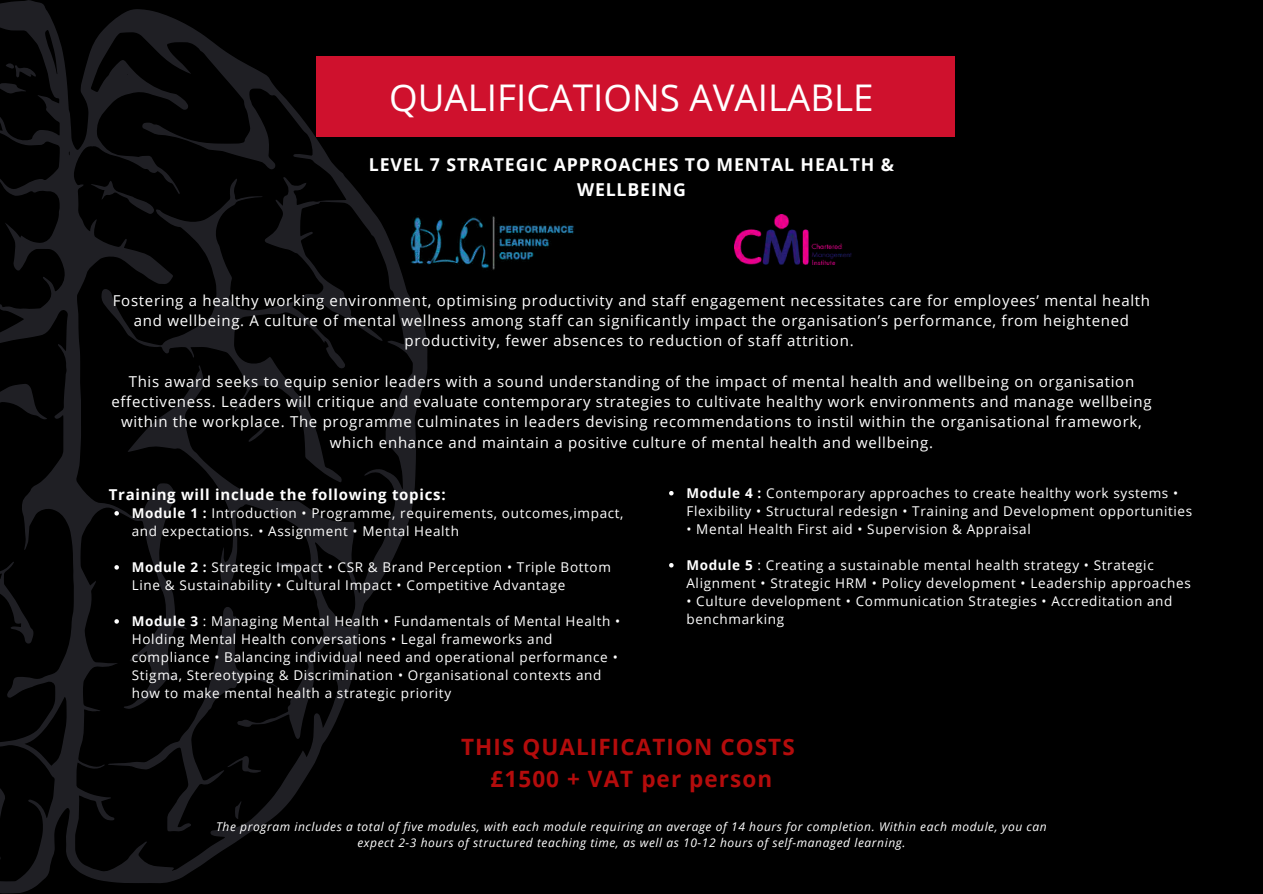
<style>
.page{position:relative;width:1263px;height:894px;background:#fff}
.page>*{position:absolute;margin:0;border:0;box-sizing:border-box;transform-origin:0 0}
.t1{font:36.75px "Open Sans";color:#fff}
.t2{font:700 22.5px/31.5px "Open Sans";letter-spacing:.05em;color:#b40c0c;text-align:center}
.t3{font:700 17.7px/24.8px "Open Sans";letter-spacing:.05em;color:#fff;text-align:center}
.t4{font:15px/20.2px "Open Sans";letter-spacing:.05em;color:#fff;text-align:center}
.t5{font:700 15px "Open Sans";letter-spacing:.05em;color:#fff}
.t6{font:13.5px/18px "Open Sans";letter-spacing:.05em;color:#fff}
.t7{font:italic 12px/16px "Open Sans";letter-spacing:.05em;color:#fff;text-align:center}
.s1{font-weight:700}
</style>
<div class="page">
<div style="left:0;top:0;width:1263px;height:893px;background:#000"></div>
<svg style="left:0;top:0;width:428px;height:893px"></svg>
<svg style="left:101px;top:178px;width:244px;height:304px"></svg>
<svg style="left:91px;top:181px;width:63px;height:33px"></svg>
<svg style="left:276px;top:562px;width:28px;height:20px"></svg>
<svg style="left:248px;top:420px;width:22px;height:22px"></svg>
<svg style="left:0;top:383px;width:47px;height:260px"></svg>
<svg style="left:0;top:83px;width:26px;height:11px"></svg>
<svg style="left:6px;top:63px;width:30px;height:14px"></svg>
<div style="left:316px;top:57px;width:638px;height:80px;background:#cf112d"></div>
<svg style="left:114px;top:511px;width:5px;height:4px"></svg>
<svg style="left:114px;top:565px;width:5px;height:4px"></svg>
<svg style="left:108px;top:606px;width:170px;height:225px"></svg>
<svg style="left:669px;top:491px;width:5px;height:4px"></svg>
<svg style="left:669px;top:563px;width:5px;height:4px"></svg>
<img style="left:410px;top:214px;width:164px;height:57px">
<img style="left:734px;top:214px;width:118px;height:51px">
<h1 class="t1" style="left:389px;top:72px;width:486px">QUALIFICATIONS AVAILABLE</h1>
<h3 class="t3" style="left:369px;top:152px;width:527px">LEVEL 7 STRATEGIC APPROACHES TO MENTAL HEALTH &amp;<br>WELLBEING</h3>
<p class="t4" style="left:113px;top:290px;width:1039px">Fostering a healthy working environment, optimising productivity and staff engagement necessitates care for employees’ mental health and wellbeing. A culture of mental wellness among staff can significantly impact the organisation’s performance, from heightened productivity, fewer absences to reduction of staff attrition.</p>
<p class="t4" style="left:111px;top:371px;width:1042px">This award seeks to equip senior leaders with a sound understanding of the impact of mental health and wellbeing on organisation effectiveness. Leaders will critique and evaluate contemporary strategies to cultivate healthy work environments and manage wellbeing within the workplace. The programme culminates in leaders devising recommendations to instil within the organisational framework, which enhance and maintain a positive culture of mental health and wellbeing.</p>
<p class="t5" style="left:109px;top:483px;width:338px">Training will include the following topics:</p>
<p class="t6" style="left:132px;top:503px;width:493px"><span class="s1">Module 1 :</span> Introduction • Programme, requirements, outcomes,impact, and expectations. • Assignment • Mental Health</p>
<p class="t6" style="left:132px;top:557px;width:481px"><span class="s1">Module 2 :</span> Strategic Impact • CSR &amp; Brand Perception • Triple Bottom<br>Line &amp; Sustainability • Cultural Impact • Competitive Advantage</p>
<p class="t6" style="left:132px;top:611px;width:490px"><span class="s1">Module 3</span> : Managing Mental Health • Fundamentals of Mental Health • Holding Mental Health conversations • Legal frameworks and compliance • Balancing individual need and operational performance • Stigma, Stereotyping &amp; Discrimination • Organisational contexts and how to make mental health a strategic priority</p>
<h2 class="t2" style="left:461px;top:730px;width:335px">THIS QUALIFICATION COSTS £1500 + VAT per person</h2>
<p class="t7" style="left:216px;top:817px;width:832px">The program includes a total of five modules, with each module requiring an average of 14 hours for completion. Within each module, you can expect 2-3 hours of structured teaching time, as well as 10-12 hours of self-managed learning.</p>
<p class="t6" style="left:686px;top:483px;width:507px"><span class="s1">Module 4 :</span> Contemporary approaches to create healthy work systems •<br>Flexibility • Structural redesign • Training and Development opportunities</p>
<p class="t6" style="left:686px;top:519px;width:346px">• Mental Health First aid • Supervision &amp; Appraisal</p>
<p class="t6" style="left:686px;top:555px;width:506px"><span class="s1">Module 5</span> : Creating a sustainable mental health strategy • Strategic<br>Alignment • Strategic HRM • Policy development • Leadership approaches</p>
<p class="t6" style="left:686px;top:591px;width:488px">• Culture development • Communication Strategies • Accreditation and benchmarking</p>
</div>
